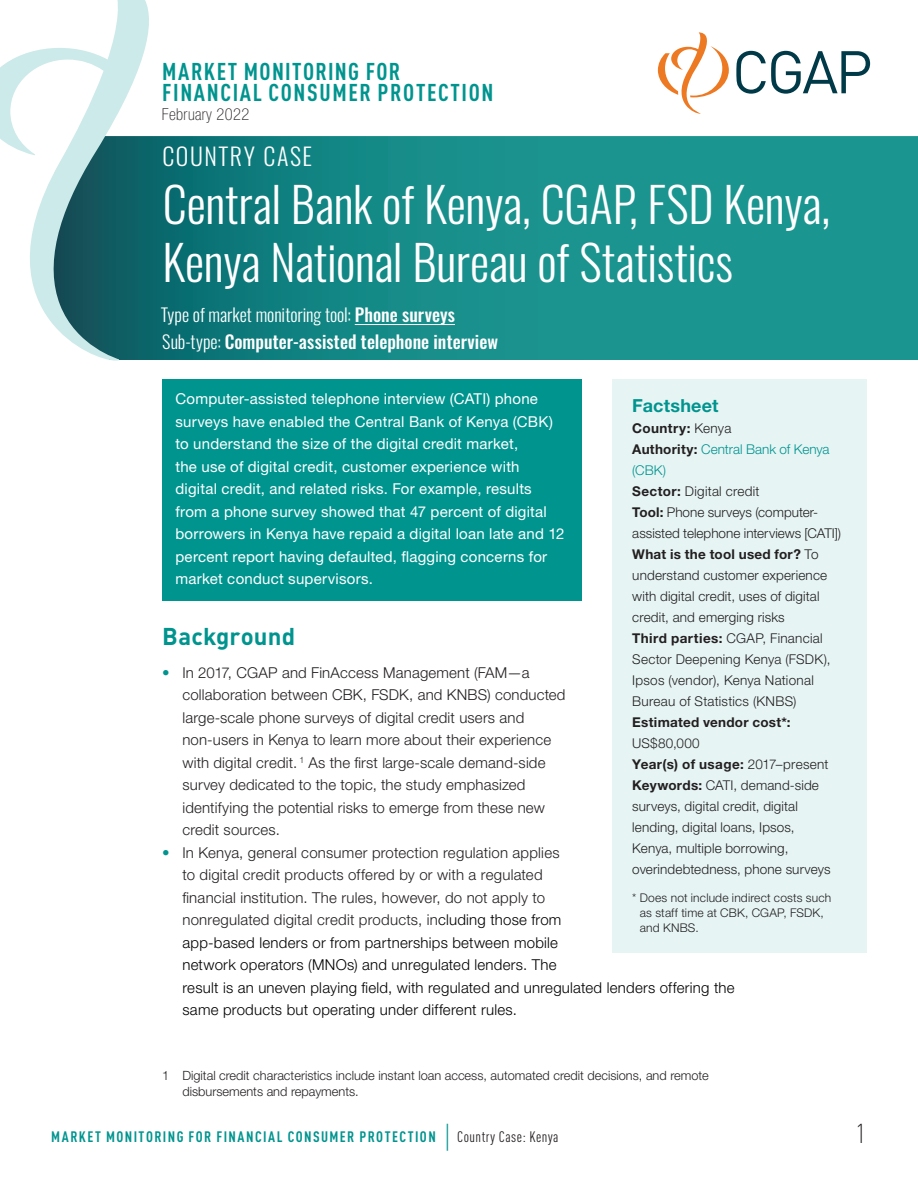
<style>
.page{position:relative;width:918px;height:1188px;background:#fff}
.page>*{position:absolute;margin:0;border:0;box-sizing:border-box;transform-origin:0 0}
.t1{font:300 48.3px/57.9px "Oswald";letter-spacing:-.005em;color:#fff}
.t2{font:300 condensed 27px "DIN Pro";color:#231f20}
.t3{font:700 condensed 24px/21px "DIN Pro";letter-spacing:.065em;color:#00948f}
.t4{font:300 24px "Oswald";letter-spacing:.065em;color:#fff}
.A_Head{font:700 24px "DIN Pro";letter-spacing:.005em;color:#00948f}
.t5{font:500 18px/27px "Oswald";color:#fff}
.C_Head{font:700 18px "Helvetica Neue LT Std";letter-spacing:.015em;color:#00948f}
.t6{font:100 condensed 16.5px "Helvetica Neue LT Std";letter-spacing:.025em;color:#231f20}
.t7{font:300 15px/22.5px "Helvetica Neue LT Std";letter-spacing:.015em;color:#000}
.Country_Case_Intro{font:15px/22.5px "Helvetica Neue LT Std";letter-spacing:.015em;color:#fff}
.t8{font:300 15px/22.5px "Helvetica Neue LT Std";letter-spacing:.01em;color:#231f20}
.t9{font:700 condensed 15px "DIN Pro";letter-spacing:.095em;color:#00948f}
.Box_Body{font:300 13.5px/21px "Helvetica Neue LT Std";letter-spacing:.01em;color:#231f20}
.Box_Body-2{font:700 13.5px/21px "Helvetica Neue LT Std";letter-spacing:.02em;color:#231f20}
.Box_Body-3{font:300 13.5px/21px "Helvetica Neue LT Std";color:#00948f}
.Footnote{font:300 12.75px/16.5px "Helvetica Neue LT Std";color:#231f20}
.Box_Source{font:300 12px/15px "Helvetica Neue LT Std";letter-spacing:.015em;color:#231f20}
.s1{font-weight:300}
.s2{font-weight:700;color:#231f20}
.s3{font-weight:700}
.s4{color:#00948f}
.s5{color:#231f20}
.s6{font-family:"Minion Pro";font-weight:400;font-stretch:normal;font-size:27px}
.s7{font-weight:400;color:#231f20}
</style>
<div class="page">
<div style="left:162px;top:379px;width:419px;height:221px;background:#00948f"></div>
<svg style="left:155px;top:136px;width:763px;height:224px;background:#168b88"></svg>
<svg style="left:0;top:0;width:155px;height:361px"></svg>
<svg style="left:736px;top:51px;width:134px;height:43px"></svg>
<svg style="left:658px;top:32px;width:71px;height:82px"></svg>
<div style="left:612px;top:379px;width:255px;height:573px;background:#e6f4f4"></div>
<hr style="left:355px;top:324px;width:100px;height:1px;background:#fff">
<p class="t3" style="left:162px;top:59px;width:333px">MARKET MONITORING FOR<br>FINANCIAL CONSUMER PROTECTION</p>
<p class="t6" style="left:162px;top:105px;width:89px">February 2022</p>
<p class="t4" style="left:162px;top:135px;width:151px">COUNTRY CASE</p>
<p class="t1" style="left:163px;top:170px;width:669px">Central Bank of Kenya, CGAP, FSD Kenya,<br>Kenya National Bureau of Statistics</p>
<p class="t5" style="left:161px;top:302px;width:339px"><span class="s1">Type of market monitoring tool:</span> Phone surveys<br><span class="s1">Sub-type:</span> Computer-assisted telephone interview</p>
<p class="Country_Case_Intro" style="left:176px;top:388px;width:390px">Computer-assisted telephone interview (CATI) phone surveys have enabled the Central Bank of Kenya (CBK) to understand the size of the digital credit market,<br>the use of digital credit, customer experience with digital credit, and related risks. For example, results from a phone survey showed that 47 percent of digital borrowers in Kenya have repaid a digital loan late and 12 percent report having defaulted, flagging concerns for market conduct supervisors.</p>
<p class="C_Head" style="left:632px;top:394px;width:88px">Factsheet</p>
<p class="Box_Body-2" style="left:632px;top:417px;width:101px">Country: <span class="s1">Kenya</span></p>
<p class="Box_Body-3" style="left:632px;top:438px;width:199px"><span class="s2">Authority:</span> Central Bank of Kenya (CBK)</p>
<p class="Box_Body" style="left:632px;top:480px;width:129px"><span class="s3">Sector:</span> Digital credit</p>
<p class="Box_Body" style="left:632px;top:501px;width:210px"><span class="s3">Tool:</span> Phone surveys (computer&shy;assisted telephone interviews [CATI])</p>
<p class="Box_Body" style="left:632px;top:543px;width:196px"><span class="s3">What is the tool used for?</span> To understand customer experience with digital credit, uses of digital credit, and emerging risks</p>
<p class="Box_Body" style="left:632px;top:627px;width:200px"><span class="s3">Third parties:</span> CGAP, Financial<br>Sector Deepening Kenya (FSDK),<br>Ipsos (vendor), Kenya National<br>Bureau of Statistics (KNBS)</p>
<p class="Box_Body-2" style="left:632px;top:711px;width:160px">Estimated vendor cost*:<br><span class="s1">US$80,000</span></p>
<p class="Box_Body-2" style="left:632px;top:753px;width:198px">Year(s) of usage: <span class="s1">2017–present</span></p>
<p class="Box_Body" style="left:632px;top:774px;width:200px"><span class="s3">Keywords:</span> CATI, demand-side surveys, digital credit, digital lending, digital loans, Ipsos,<br>Kenya, multiple borrowing, overindebtedness, phone surveys</p>
<p class="Box_Source" style="left:640px;top:890px;width:193px;text-indent:-8px">* Does not include indirect costs such as staff time at CBK, CGAP, FSDK, and KNBS.</p>
<p class="A_Head" style="left:162px;top:616px;width:135px">Background</p>
<p class="t8" style="left:182px;top:661px;width:385px;text-indent:-20px"><span class="s4">•</span> In 2017, CGAP and FinAccess Management (FAM—a collaboration between CBK, FSDK, and KNBS) conducted large-scale phone surveys of digital credit users and non-users in Kenya to learn more about their experience with digital credit. <sup>1</sup> As the first large-scale demand-side survey dedicated to the topic, the study emphasized identifying the potential risks to emerge from these new credit sources.</p>
<p class="t7" style="left:182px;top:841px;width:554px;text-indent:-20px"><span class="s4">•</span> <span class="s5">In Kenya, general consumer protection regulation applies<br>to digital credit products offered by or with a regulated<br>financial institution. The rules, however, do not apply to<br>nonregulated digital credit products, in</span>cluding those from<br>app-based lenders or from partnerships between mobile<br>network operators (MNOs) and unregulated lenders. The<br>result is an uneven playing field, with regulated and unregulated lenders offering the same products but operating under different rules.</p>
<p class="Footnote" style="left:182px;top:1067px;width:528px;text-indent:-20px">1 Digital credit characteristics include instant loan access, automated credit decisions, and remote disbursements and repayments.</p>
<p class="t9" style="left:51px;top:1126px;width:509px">MARKET MONITORING FOR FINANCIAL CONSUMER PROTECTION <span class="s6">|</span> <span class="s7">Country Case: Kenya</span></p>
<h2 class="t2" style="left:856px;top:1115px;width:11px">1</h2>
</div>
